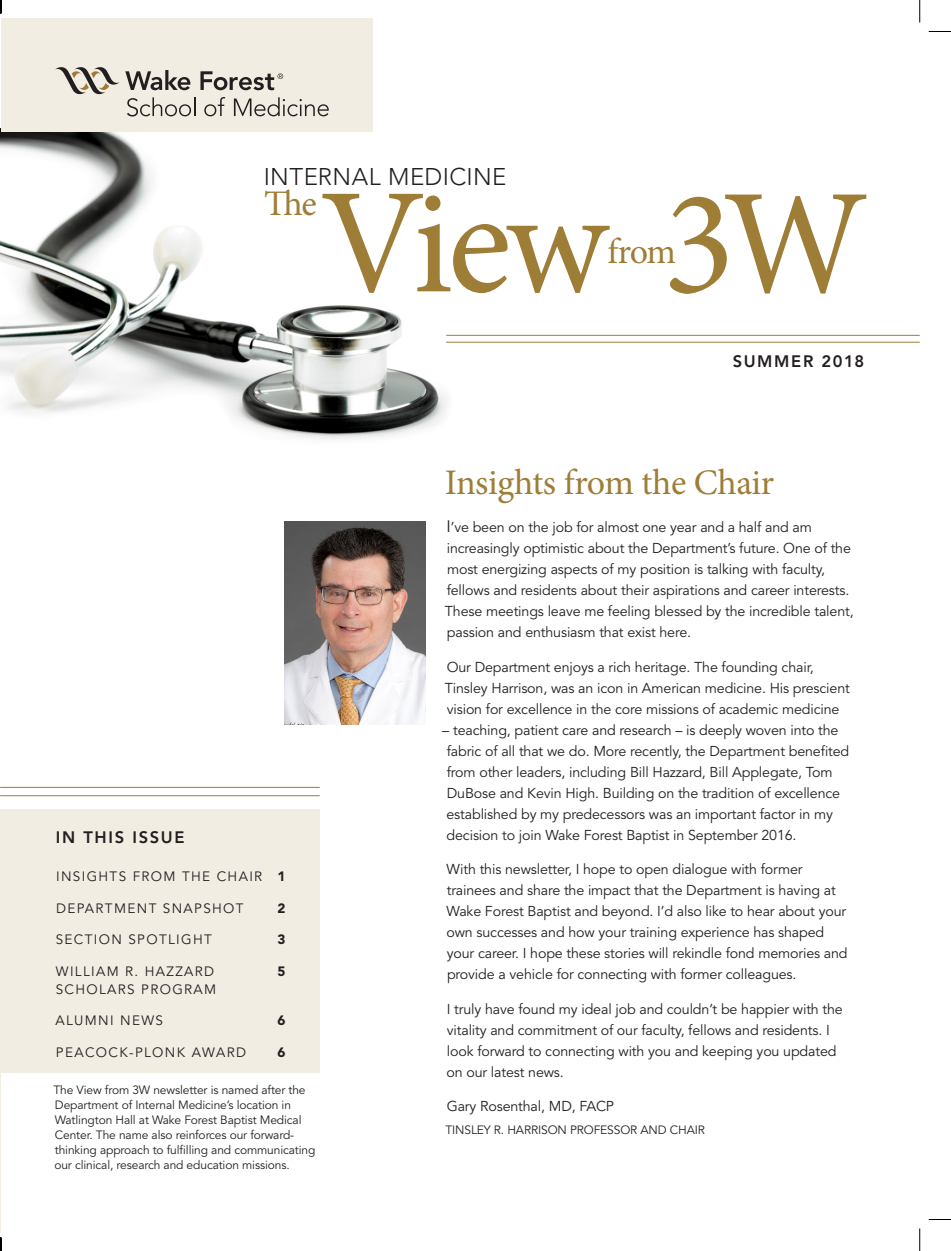
<style>
.page{position:relative;width:951px;height:1251px;background:#fff}
.page>*{position:absolute;margin:0;border:0;box-sizing:border-box;transform-origin:0 0}
.t1{font:150px "Minion Pro";letter-spacing:-.06em;color:#9e7d37}
.t2{font:36px "Minion Pro";letter-spacing:-.015em;color:#9e7d37}
.t3{font:300 24px "Avenir LT Std";letter-spacing:.015em;color:#231f20}
.t4{font:800 16.5px "Avenir LT Std";letter-spacing:.1em;color:#231f20}
.t5{font:14.25px/21px "Avenir LT Std";letter-spacing:-.01em;color:#231f20}
.t6{font:13.5px "Avenir LT Std";letter-spacing:.1em;color:#231f20}
.t7{font:900 13.5px "Avenir LT Std";color:#231f20}
.t8{font:12px/15px "Avenir LT Std";letter-spacing:-.01em;color:#231f20}
.s1{font-weight:900}
.s2{font-size:16.5px}
</style>
<div class="page">
<img style="left:1px;top:129px;width:450px;height:311px">
<hr style="left:446px;top:335px;width:473px;height:1px;background:#9e7d37">
<hr style="left:1px;top:787px;width:318px;height:1px;background:#9e7d37">
<hr style="left:446px;top:342px;width:473px;height:1px;background:#9e7d37">
<hr style="left:1px;top:795px;width:318px;height:1px;background:#9e7d37">
<div style="left:1px;top:809px;width:318px;height:264px;background:#f2ede3"></div>
<div style="left:1px;top:18px;width:371px;height:114px;background:#f2ede3"></div>
<img style="left:284px;top:522px;width:141px;height:203px">
<svg style="left:55px;top:67px;width:273px;height:50px"></svg>
<hr style="left:0;top:809px;width:1px;height:424px;background:#f2ede3">
<svg style="left:928px;top:31px;width:22px;height:1px"></svg>
<svg style="left:928px;top:1219px;width:22px;height:1px"></svg>
<svg style="left:919px;top:0;width:1px;height:22px"></svg>
<svg style="left:919px;top:1228px;width:1px;height:23px"></svg>
<svg style="left:0;top:0;width:2px;height:14px"></svg>
<svg style="left:0;top:1237px;width:2px;height:14px"></svg>
<h3 class="t3" style="left:264px;top:162px;width:244px">INTERNAL MEDICINE</h3>
<h2 class="t2" style="left:264px;top:180px;width:54px">The</h2>
<h1 class="t1" style="left:319px;top:143px;width:550px">View 3W</h1>
<h2 class="t2" style="left:607px;top:227px;width:70px">from</h2>
<p class="t4" style="left:56px;top:828px;width:130px">IN THIS ISSUE</p>
<p class="t6" style="left:56px;top:869px;width:231px">INSIGHTS FROM THE CHAIR <span class="s1">1</span></p>
<p class="t6" style="left:56px;top:900px;width:189px">DEPARTMENT SNAPSHOT</p>
<p class="t7" style="left:277px;top:900px;width:9px">2</p>
<p class="t6" style="left:56px;top:932px;width:158px">SECTION SPOTLIGHT</p>
<p class="t7" style="left:277px;top:931px;width:9px">3</p>
<p class="t6" style="left:56px;top:963px;width:160px">WILLIAM R. HAZZARD</p>
<p class="t7" style="left:277px;top:963px;width:9px">5</p>
<p class="t6" style="left:56px;top:981px;width:162px">SCHOLARS PROGRAM</p>
<p class="t6" style="left:55px;top:1013px;width:109px">ALUMNI NEWS</p>
<p class="t7" style="left:277px;top:1012px;width:9px">6</p>
<p class="t6" style="left:56px;top:1044px;width:192px">PEACOCK-PLONK AWARD</p>
<p class="t7" style="left:277px;top:1044px;width:9px">6</p>
<p class="t8" style="left:53px;top:1083px;width:263px">The View from 3W newsletter is named after the Department of Internal Medicine’s location in Watlington Hall at Wake Forest Baptist Medical Center. The name also reinforces our forward&shy;thinking approach to fulfilling and communicating our clinical, research and education missions.</p>
<p class="t4" style="left:732px;top:352px;width:133px">SUMMER 2018</p>
<h2 class="t2" style="left:444px;top:458px;width:330px">Insights from the Chair</h2>
<p class="t5" style="left:445px;top:517px;width:410px"><span class="s2">I</span>’ve been on the job for almost one year and a half and am increasingly optimistic about the Department’s future. One of the most energizing aspects of my position is talking with faculty, fellows and residents about their aspirations and career interests.<br>These meetings leave me feeling blessed by the incredible talent, passion and enthusiasm that exist here.</p>
<p class="t5" style="left:445px;top:657px;width:406px">Our Department enjoys a rich heritage. The founding chair,<br>Tinsley Harrison, was an icon in American medicine. His prescient vision for excellence in the core missions of academic medicine</p>
<p class="t5" style="left:442px;top:720px;width:408px">– teaching, patient care and research – is deeply woven into the fabric of all that we do. More recently, the Department benefited from other leaders, including Bill Hazzard, Bill Applegate, Tom DuBose and Kevin High. Building on the tradition of excellence established by my predecessors was an important factor in my decision to join Wake Forest Baptist in September 2016.</p>
<p class="t5" style="left:446px;top:859px;width:402px">With this newsletter, I hope to open dialogue with former trainees and share the impact that the Department is having at Wake Forest Baptist and beyond. I’d also like to hear about your own successes and how your training experience has shaped your career. I hope these stories will rekindle fond memories and provide a vehicle for connecting with former colleagues.</p>
<p class="t5" style="left:446px;top:999px;width:397px">I truly have found my ideal job and couldn’t be happier with the vitality and commitment of our faculty, fellows and residents. I look forward to connecting with you and keeping you updated on our latest news.</p>
<p class="t5" style="left:446px;top:1096px;width:169px">Gary Rosenthal, MD, FACP</p>
<p class="t8" style="left:445px;top:1122px;width:261px">TINSLEY R. HARRISON PROFESSOR AND CHAIR</p>
</div>
